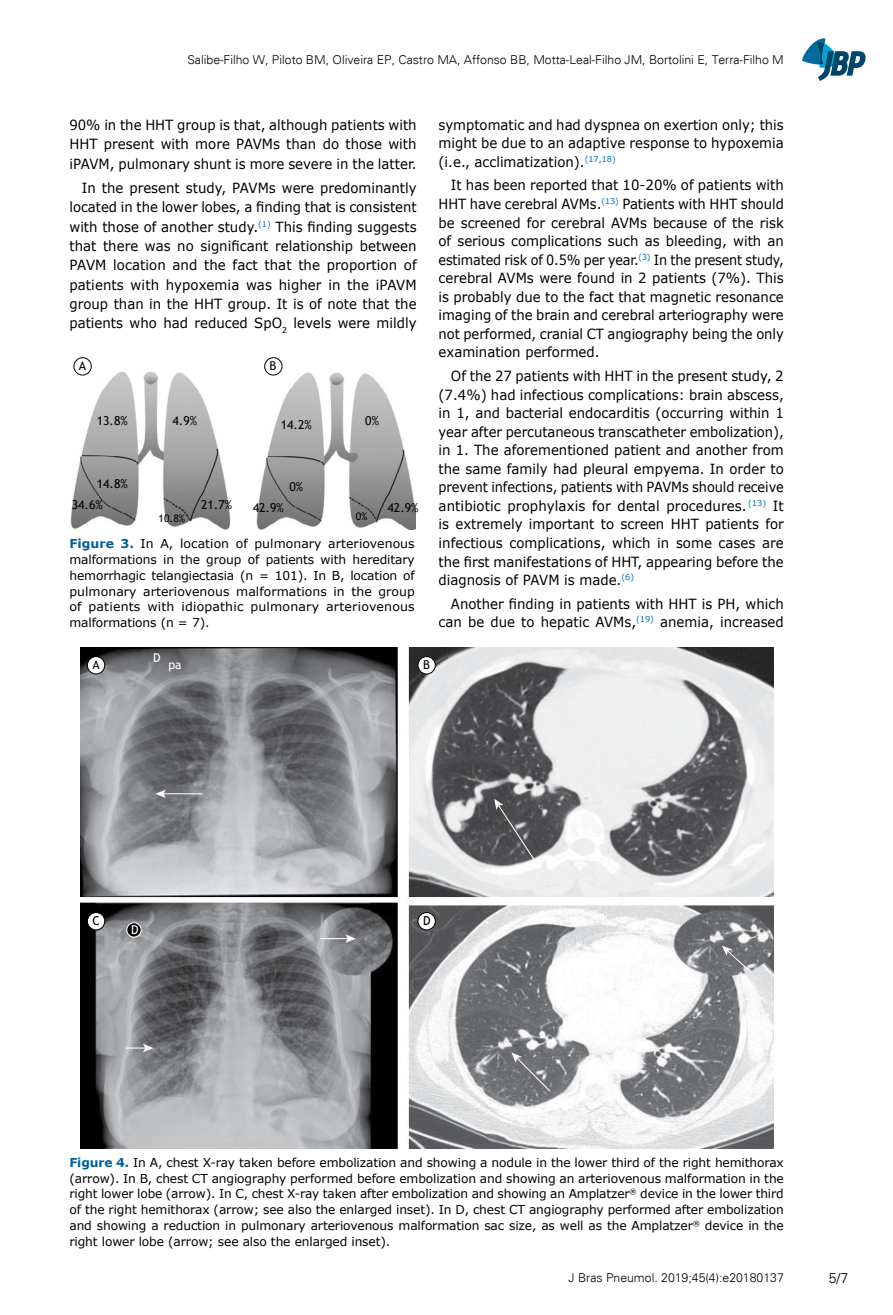
<style>
.page{position:relative;width:893px;height:1315px;background:#fff}
.page>*{position:absolute;margin:0;border:0;box-sizing:border-box;transform-origin:0 0}
.t1{font:14px/18.6px "Verdana";color:#000;text-align:justify;scale:.95 1}
.t2{font:300 14px "Univers";color:#000}
.t3{font:12.25px/15.8px "Verdana";letter-spacing:-.01em;color:#000;text-align:justify}
.t4{font:300 12.25px "Univers";color:#000}
.t5{font:12.25px "Trebuchet MS";color:#000}
.t6{font:12.25px "Trebuchet MS";color:#fff}
.t7{font:10.5px "Trebuchet MS";color:#000}
.s1{font-weight:700;color:#01609a}
</style>
<div class="page">
<svg style="left:802px;top:38px;width:64px;height:43px"></svg>
<img style="left:70px;top:357px;width:346px;height:172px">
<div style="left:74px;top:358px;width:17px;height:17px;background:#fff;border-radius:50%"></div>
<div style="left:73px;top:357px;width:19px;height:18px;border:1px solid #000;border-radius:50%"></div>
<div style="left:265px;top:358px;width:17px;height:17px;background:#fff;border-radius:50%"></div>
<div style="left:264px;top:357px;width:18px;height:18px;border:1px solid #000;border-radius:50%"></div>
<img style="left:80px;top:647px;width:693px;height:501px">
<div style="left:87px;top:656px;width:18px;height:18px;background:#fff;border-radius:50%"></div>
<div style="left:87px;top:656px;width:18px;height:18px;border:1px solid #000;border-radius:50%"></div>
<div style="left:418px;top:656px;width:17px;height:18px;background:#fff;border-radius:50%"></div>
<div style="left:417px;top:656px;width:19px;height:18px;border:1px solid #000;border-radius:50%"></div>
<div style="left:87px;top:912px;width:18px;height:18px;background:#fff;border-radius:50%"></div>
<div style="left:87px;top:912px;width:18px;height:18px;border:1px solid #000;border-radius:50%"></div>
<div style="left:127px;top:922px;width:14px;height:15px;background:#000;border-radius:50%"></div>
<div style="left:126px;top:922px;width:16px;height:15px;border:1px solid #fff;border-radius:50%"></div>
<div style="left:418px;top:912px;width:17px;height:18px;background:#fff;border-radius:50%"></div>
<div style="left:417px;top:912px;width:19px;height:18px;border:1px solid #000;border-radius:50%"></div>
<hr style="left:163px;top:793px;width:39px;height:1px;background:#fff">
<svg style="left:155px;top:789px;width:11px;height:9px"></svg>
<svg style="left:320px;top:934px;width:36px;height:9px"></svg>
<svg style="left:494px;top:798px;width:41px;height:63px;background:#5a5a5c"></svg>
<svg style="left:722px;top:945px;width:29px;height:27px"></svg>
<svg style="left:511px;top:1052px;width:41px;height:41px;background:#7a7b7e"></svg>
<svg style="left:126px;top:1043px;width:27px;height:9px"></svg>
<p class="t4" style="left:187px;top:52px;width:598px">Salibe-Filho W, Piloto BM, Oliveira EP, Castro MA, Affonso BB, Motta-Leal-Filho JM, Bortolini E, Terra-Filho M</p>
<p class="t1" style="left:69px;top:115px;width:367px;line-height:19.4px">90% in the HHT group is that, although patients with HHT present with more PAVMs than do those with iPAVM, pulmonary shunt is more severe in the latter.</p>
<p class="t1" style="left:69px;top:178px;width:367px;line-height:19.4px;text-indent:12px">In the present study, PAVMs were predominantly located in the lower lobes, a finding that is consistent with those of another study.<sup>(1)</sup> This finding suggests that there was no significant relationship between PAVM location and the fact that the proportion of patients with hypoxemia was higher in the iPAVM group than in the HHT group. It is of note that the patients who had reduced SpO<sub>2</sub> levels were mildly</p>
<p class="t5" style="left:79px;top:358px;width:9px">A</p>
<p class="t5" style="left:270px;top:358px;width:8px">B</p>
<p class="t5" style="left:97px;top:414px;width:33px">13.8%</p>
<p class="t5" style="left:97px;top:476px;width:33px">14.8%</p>
<p class="t5" style="left:173px;top:414px;width:26px">4.9%</p>
<p class="t5" style="left:365px;top:414px;width:15px">0%</p>
<p class="t5" style="left:281px;top:417px;width:33px">14.2%</p>
<p class="t5" style="left:289px;top:480px;width:15px">0%</p>
<p class="t5" style="left:201px;top:498px;width:33px">21.7%</p>
<p class="t3" style="left:69px;top:536px;width:347px"><span class="s1">Figure 3.</span> In A, location of pulmonary arteriovenous malformations in the group of patients with hereditary hemorrhagic telangiectasia (n = 101). In B, location of pulmonary arteriovenous malformations in the group of patients with idiopathic pulmonary arteriovenous malformations (n = 7).</p>
<p class="t5" style="left:92px;top:657px;width:9px">A</p>
<p class="t5" style="left:423px;top:657px;width:8px">B</p>
<p class="t5" style="left:72px;top:498px;width:33px">34.6%</p>
<p class="t5" style="left:253px;top:500px;width:33px">42.9%</p>
<p class="t5" style="left:387px;top:500px;width:33px">42.9%</p>
<p class="t7" style="left:158px;top:512px;width:28px">10.8%</p>
<p class="t7" style="left:356px;top:510px;width:13px">0%</p>
<p class="t6" style="left:153px;top:651px;width:9px">D</p>
<p class="t6" style="left:168px;top:657px;width:15px">pa</p>
<p class="t1" style="left:439px;top:115px;width:365px">symptomatic and had dyspnea on exertion only; this might be due to an adaptive response to hypoxemia (i.e., acclimatization).<sup>(17,18)</sup></p>
<p class="t1" style="left:439px;top:176px;width:365px;text-indent:12px">It has been reported that 10-20% of patients with HHT have cerebral AVMs.<sup>(13)</sup> Patients with HHT should be screened for cerebral AVMs because of the risk of serious complications such as bleeding, with an estimated risk of 0.5% per year.<sup>(3)</sup> In the present study, cerebral AVMs were found in 2 patients (7%). This is probably due to the fact that magnetic resonance imaging of the brain and cerebral arteriography were not performed, cranial CT angiography being the only examination performed.</p>
<p class="t1" style="left:439px;top:366px;width:365px;text-indent:12px">Of the 27 patients with HHT in the present study, 2 (7.4%) had infectious complications: brain abscess, in 1, and bacterial endocarditis (occurring within 1 year after percutaneous transcatheter embolization), in 1. The aforementioned patient and another from the same family had pleural empyema. In order to prevent infections, patients with PAVMs should receive antibiotic prophylaxis for dental procedures. <sup>(13)</sup> It is extremely important to screen HHT patients for infectious complications, which in some cases are the first manifestations of HHT, appearing before the diagnosis of PAVM is made.<sup>(6)</sup></p>
<p class="t1" style="left:439px;top:594px;width:365px;text-align:right">Another finding in patients with HHT is PH, which can be due to hepatic AVMs,<sup>(19)</sup> anemia, increased</p>
<p class="t5" style="left:92px;top:913px;width:9px">C</p>
<p class="t5" style="left:423px;top:913px;width:9px">D</p>
<p class="t6" style="left:131px;top:922px;width:9px">D</p>
<p class="t3" style="left:69px;top:1154px;width:716px"><span class="s1">Figure 4.</span> In A, chest X-ray taken before embolization and showing a nodule in the lower third of the right hemithorax (arrow). In B, chest CT angiography performed before embolization and showing an arteriovenous malformation in the right lower lobe (arrow). In C, chest X-ray taken after embolization and showing an Amplatzer<sup>®</sup> device in the lower third of the right hemithorax (arrow; see also the enlarged inset). In D, chest CT angiography performed after embolization and showing a reduction in pulmonary arteriovenous malformation sac size, as well as the Amplatzer<sup>®</sup> device in the right lower lobe (arrow; see also the enlarged inset).</p>
<p class="t4" style="left:569px;top:1270px;width:217px">J Bras Pneumol. 2019;45(4):e20180137</p>
<p class="t2" style="left:829px;top:1269px;width:21px">5/7</p>
</div>
